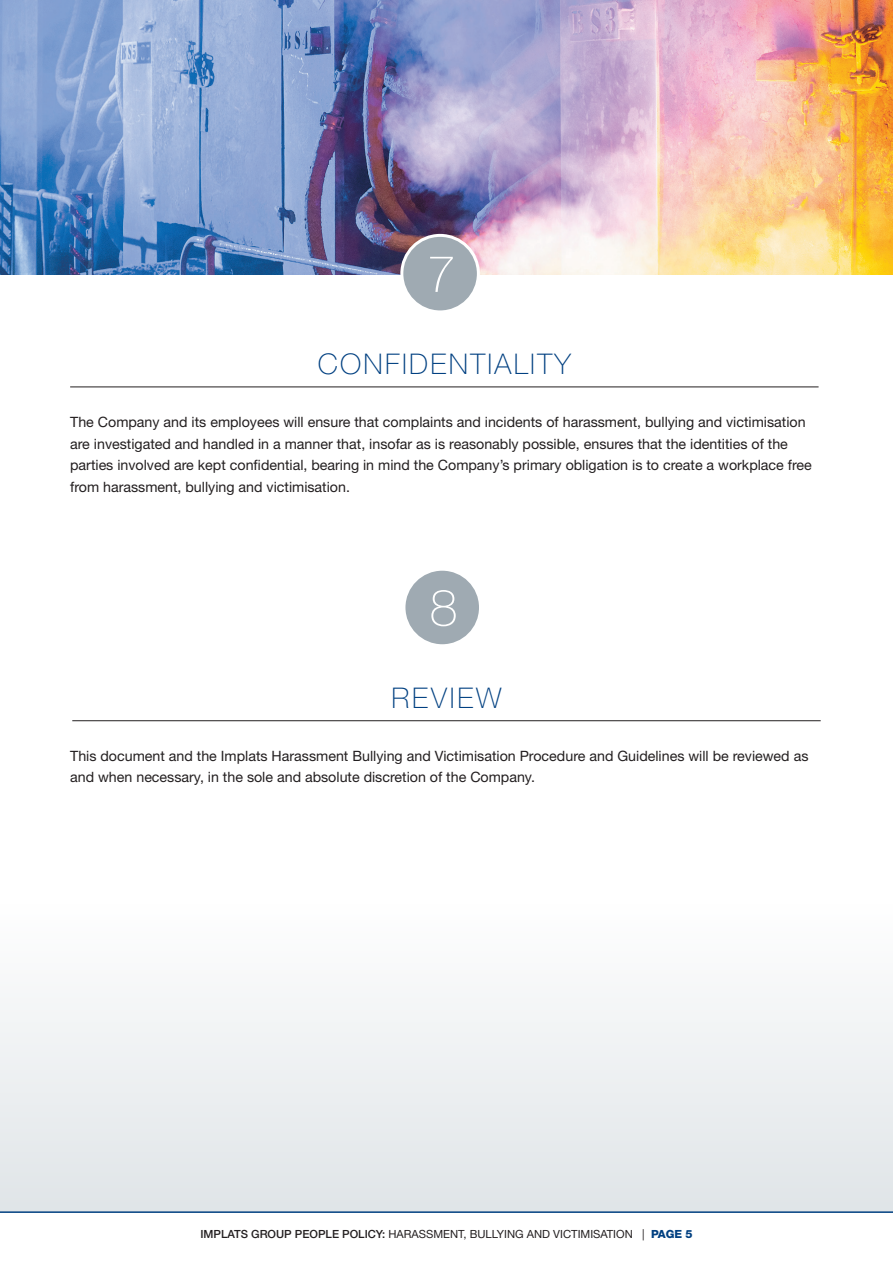
<style>
.page{position:relative;width:893px;height:1263px;background:#fff}
.page>*{position:absolute;margin:0;border:0;box-sizing:border-box;transform-origin:0 0}
.t1{font:100 50.85px "Helvetica Neue LT Std";color:#fff}
.t2{font:100 28.5px "Helvetica Neue LT Std";letter-spacing:.08em;color:#014081}
.t3{font:14.25px/21.8px "Helvetica Neue LT Std";color:#231f20}
.t4{font:11.25px "Helvetica Neue LT Std";color:#231f20}
.s1{font-weight:500}
.s2{font-weight:800;color:#014081}
</style>
<div class="page">
<div style="left:0;top:905px;width:893px;height:307px;background:linear-gradient(to bottom,#fefefe,#e0e5e8)"></div>
<hr style="left:0;top:1211px;width:893px;height:2px;background:#014081">
<img style="left:0;top:0;width:893px;height:274px">
<hr style="left:70px;top:387px;width:749px;height:1px;background:#231f20">
<div style="left:402px;top:235px;width:76px;height:77px;background:#9faab2;border-radius:50%"></div>
<div style="left:400px;top:234px;width:80px;height:79px;border:3px solid #fff;border-radius:50%"></div>
<div style="left:404px;top:569px;width:76px;height:77px;background:#9faab2;border-radius:50%"></div>
<div style="left:402px;top:568px;width:80px;height:79px;border:3px solid #fff;border-radius:50%"></div>
<hr style="left:72px;top:720px;width:749px;height:1px;background:#231f20">
<h1 class="t1" style="left:427px;top:245px;width:30px">7</h1>
<h2 class="t2" style="left:318px;top:347px;width:254px">CONFIDENTIALITY</h2>
<p class="t3" style="left:70px;top:411px;width:743px">The Company and its employees will ensure that complaints and incidents of harassment, bullying and victimisation are investigated and handled in a manner that, insofar as is reasonably possible, ensures that the identities of the parties involved are kept confidential, bearing in mind the Company’s primary obligation is to create a workplace free from harassment, bullying and victimisation.</p>
<h1 class="t1" style="left:429px;top:579px;width:30px">8</h1>
<h2 class="t2" style="left:391px;top:681px;width:112px">REVIEW</h2>
<p class="t3" style="left:70px;top:745px;width:740px">This document and the Implats Harassment Bullying and Victimisation Procedure and Guidelines will be reviewed as and when necessary, in the sole and absolute discretion of the Company.</p>
<p class="t4" style="left:200px;top:1228px;width:493px"><span class="s1">IMPLATS GROUP PEOPLE POLICY:</span> HARASSMENT, BULLYING AND VICTIMISATION | <span class="s2">PAGE 5</span></p>
</div>
